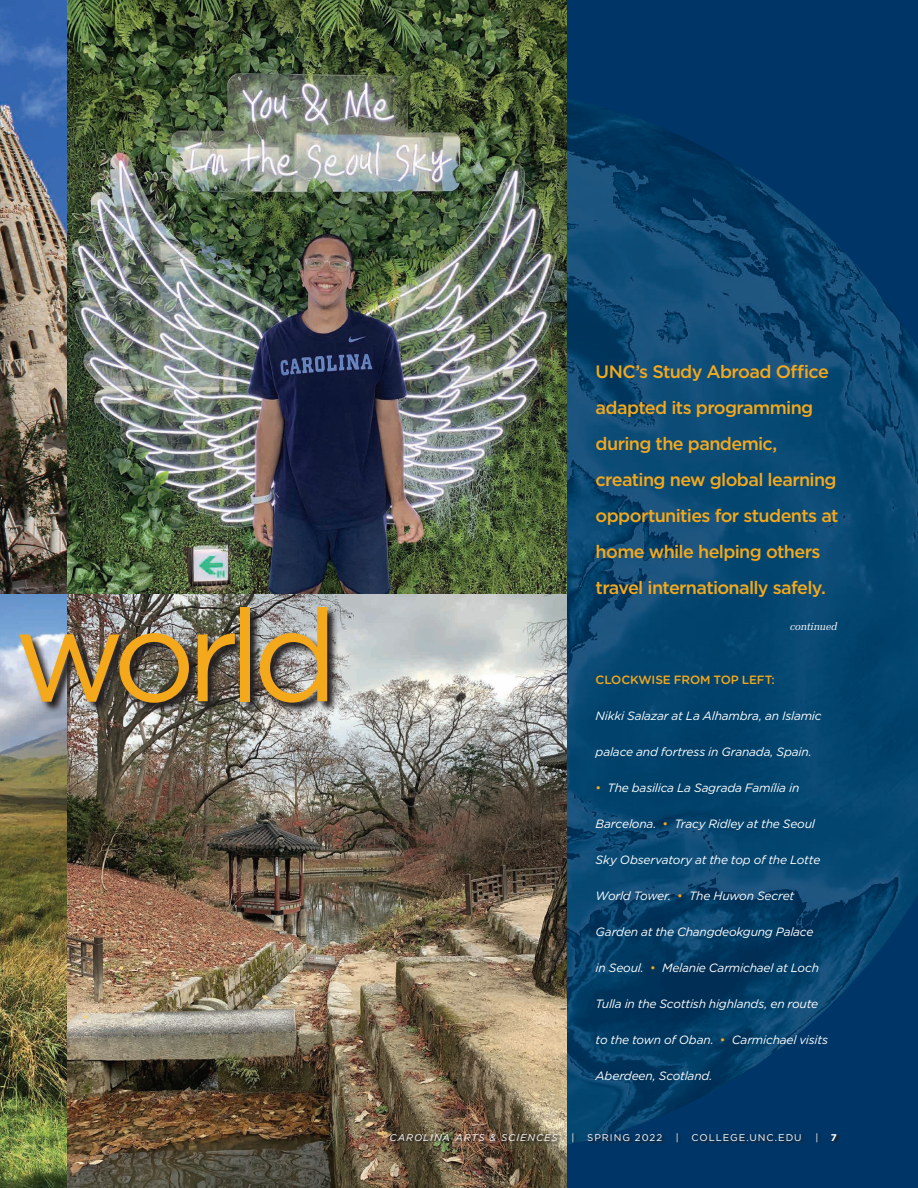
<style>
.page{position:relative;width:918px;height:1188px;background:#fff}
.page>*{position:absolute;margin:0;border:0;box-sizing:border-box;transform-origin:0 0}
.t1{font:129px "Gotham";letter-spacing:-.08em;color:#f4a81c}
.t2{font:500 18px/36px "Gotham";letter-spacing:-.035em;color:#f4a81c}
.t3{font:italic 12px "Gotham";letter-spacing:-.015em;color:#fff}
.t4{font:500 12px "Gotham Rounded";letter-spacing:-.01em;color:#f4a81c}
.t5{font:italic 10.5px "Melior";letter-spacing:-.015em;color:#fff}
.t6{font:9.75px "Gotham";letter-spacing:.1em;color:#fff}
.t7{font:italic 9.75px "Gotham";letter-spacing:.1em;color:#fff}
.t8{font:700 9.75px "Gotham";color:#fff}
.s1{font-style:normal;color:#f4a81c}
</style>
<div class="page">
<div style="left:566px;top:0;width:352px;height:1188px;background:#003667"></div>
<img style="left:567px;top:100px;width:351px;height:1033px">
<img style="left:0;top:594px;width:567px;height:594px">
<img style="left:0;top:0;width:68px;height:594px">
<img style="left:68px;top:0;width:499px;height:594px">
<img style="left:0;top:606px;width:339px;height:127px">
<svg style="left:391px;top:1133px;width:449px;height:13px"></svg>
<h1 class="t1" style="left:14px;top:573px;width:326px">world</h1>
<p class="t2" style="left:596px;top:353px;width:245px">UNC’s Study Abroad Office adapted its programming during the pandemic, creating new global learning opportunities for students at home while helping others travel internationally safely.</p>
<p class="t5" style="left:790px;top:620px;width:49px">continued</p>
<p class="t4" style="left:596px;top:672px;width:181px">CLOCKWISE FROM TOP LEFT:</p>
<p class="t3" style="left:596px;top:708px;width:228px">Nikki Salazar at La Alhambra, an Islamic</p>
<p class="t3" style="left:596px;top:744px;width:218px">palace and fortress in Granada, Spain.</p>
<p class="t3" style="left:596px;top:780px;width:205px"><span class="s1">•</span> The basilica La Sagrada Família in</p>
<p class="t3" style="left:596px;top:816px;width:221px">Barcelona. <span class="s1">•</span> Tracy Ridley at the Seoul</p>
<p class="t3" style="left:596px;top:852px;width:226px">Sky Observatory at the top of the Lotte</p>
<p class="t3" style="left:596px;top:888px;width:200px">World Tower. <span class="s1">•</span> The Huwon Secret</p>
<p class="t3" style="left:596px;top:924px;width:219px">Garden at the Changdeokgung Palace</p>
<p class="t3" style="left:596px;top:960px;width:225px">in Seoul. <span class="s1">•</span> Melanie Carmichael at Loch</p>
<p class="t3" style="left:596px;top:996px;width:224px">Tulla in the Scottish highlands, en route</p>
<p class="t3" style="left:596px;top:1032px;width:234px">to the town of Oban. <span class="s1">•</span> Carmichael visits</p>
<p class="t3" style="left:596px;top:1068px;width:118px">Aberdeen, Scotland.</p>
<p class="t7" style="left:390px;top:1131px;width:170px">CAROLINA ARTS &amp; SCIENCES</p>
<p class="t6" style="left:572px;top:1131px;width:4px">|</p>
<p class="t6" style="left:587px;top:1131px;width:77px">SPRING 2022</p>
<p class="t6" style="left:676px;top:1131px;width:4px">|</p>
<p class="t6" style="left:691px;top:1131px;width:112px">COLLEGE.UNC.EDU</p>
<p class="t6" style="left:815px;top:1131px;width:4px">|</p>
<p class="t8" style="left:831px;top:1132px;width:8px">7</p>
</div>
